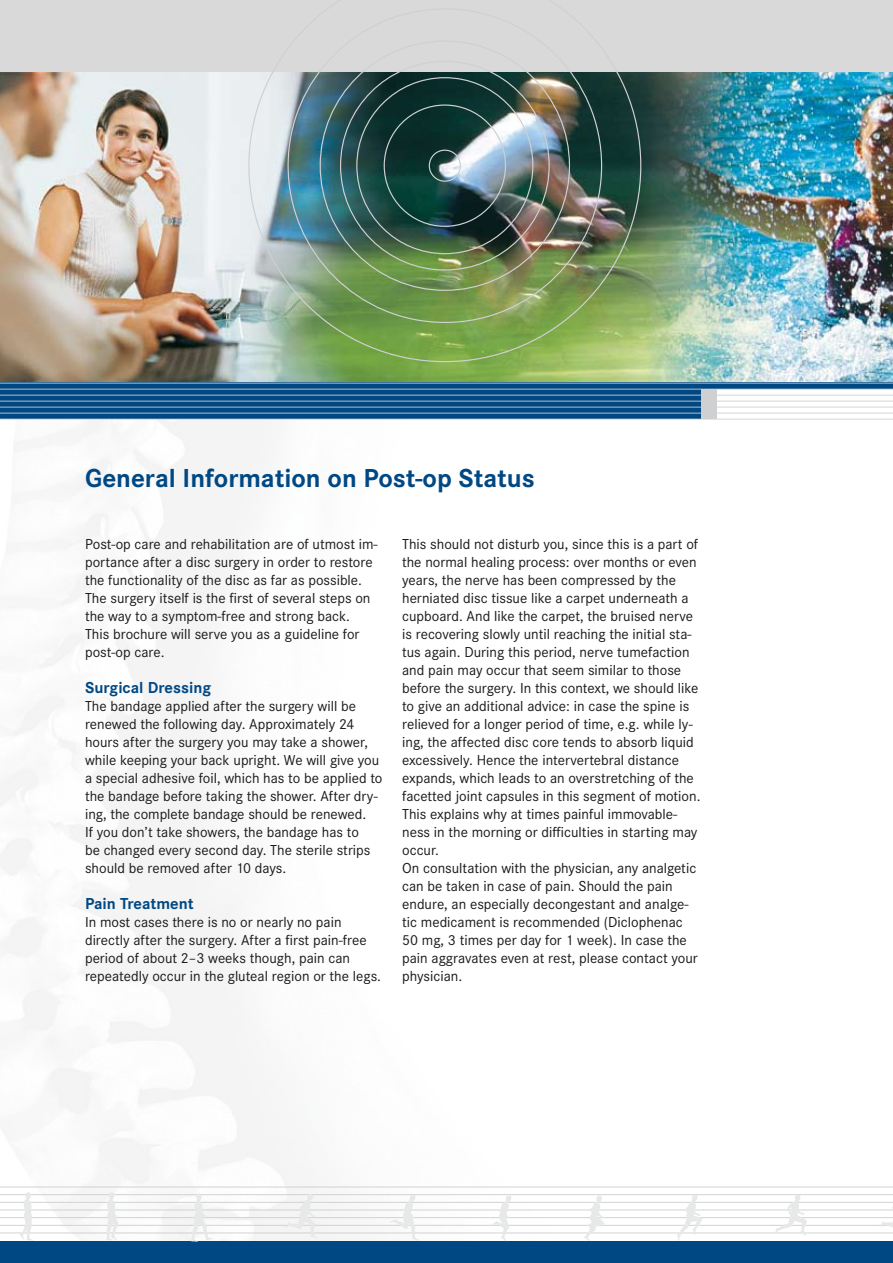
<style>
.page{position:relative;width:893px;height:1263px;background:#fff}
.page>*{position:absolute;margin:0;border:0;box-sizing:border-box;transform-origin:0 0}
.t1{font:700 27px "Corporate S";color:#004884}
.t2{font:700 16.5px "Corporate S";color:#004884}
.t3{font:15px/18px "Corporate S";color:#1a171b}
</style>
<div class="page">
<div style="left:0;top:0;width:893px;height:72px;background:#d9d9da"></div>
<hr style="left:0;top:1202px;width:893px;height:1px;background:#cfd0d1">
<hr style="left:0;top:1209px;width:893px;height:1px;background:#cfd0d1">
<hr style="left:0;top:1194px;width:893px;height:1px;background:#cfd0d1">
<hr style="left:0;top:1217px;width:893px;height:1px;background:#cfd0d1">
<hr style="left:0;top:1225px;width:893px;height:1px;background:#cfd0d1">
<hr style="left:0;top:1232px;width:893px;height:1px;background:#cfd0d1">
<hr style="left:0;top:1186px;width:893px;height:1px;background:#cfd0d1">
<div style="left:0;top:1241px;width:893px;height:22px;background:#004884"></div>
<img style="left:0;top:72px;width:893px;height:311px">
<div style="left:0;top:383px;width:701px;height:36px;background:linear-gradient(to right,#004884,#004884)"></div>
<div style="left:9px;top:383px;width:884px;height:6px;background:#004884"></div>
<hr style="left:0;top:395px;width:893px;height:1px;background:#cfd0d1">
<hr style="left:0;top:401px;width:893px;height:1px;background:#cfd0d1">
<hr style="left:0;top:389px;width:893px;height:1px;background:#cfd0d1">
<hr style="left:0;top:407px;width:893px;height:1px;background:#cfd0d1">
<hr style="left:0;top:413px;width:893px;height:1px;background:#cfd0d1">
<hr style="left:0;top:419px;width:893px;height:1px;background:#cfd0d1">
<hr style="left:0;top:383px;width:893px;height:1px;background:#cfd0d1">
<div style="left:701px;top:389px;width:15px;height:30px;background:#cfd0d1"></div>
<img style="left:248px;top:72px;width:393px;height:290px">
<svg style="left:20px;top:1192px;width:13px;height:49px"></svg>
<svg style="left:106px;top:1192px;width:12px;height:48px"></svg>
<svg style="left:191px;top:1193px;width:22px;height:48px"></svg>
<svg style="left:286px;top:1194px;width:31px;height:44px"></svg>
<svg style="left:390px;top:1195px;width:29px;height:45px"></svg>
<svg style="left:492px;top:1195px;width:19px;height:46px"></svg>
<svg style="left:584px;top:1195px;width:20px;height:46px"></svg>
<svg style="left:677px;top:1194px;width:25px;height:47px"></svg>
<svg style="left:775px;top:1194px;width:32px;height:41px"></svg>
<svg style="left:880px;top:1195px;width:13px;height:39px"></svg>
<h1 class="t1" style="left:85px;top:463px;width:451px">General Information on Post-op Status</h1>
<p class="t3" style="left:85px;top:535px;width:294px">Post-op care and rehabilitation are of utmost im&shy;portance after a disc surgery in order to restore the functionality of the disc as far as possible.<br>The surgery itself is the first of several steps on the way to a symptom-free and strong back.<br>This brochure will serve you as a guideline for post-op care.</p>
<p class="t2" style="left:85px;top:678px;width:128px">Surgical Dressing</p>
<p class="t3" style="left:85px;top:697px;width:299px">The bandage applied after the surgery will be renewed the following day. Approximately 24 hours after the surgery you may take a shower, while keeping your back upright. We will give you a special adhesive foil, which has to be applied to the bandage before taking the shower. After dry&shy;ing, the complete bandage should be renewed.<br>If you don’t take showers, the bandage has to<br>be changed every second day. The sterile strips should be removed after 10 days.</p>
<p class="t2" style="left:85px;top:894px;width:110px">Pain Treatment</p>
<p class="t3" style="left:85px;top:913px;width:298px">In most cases there is no or nearly no pain directly after the surgery. After a first pain-free period of about 2–3 weeks though, pain can repeatedly occur in the gluteal region or the legs.</p>
<p class="t3" style="left:402px;top:535px;width:300px">This should not disturb you, since this is a part of the normal healing process: over months or even years, the nerve has been compressed by the herniated disc tissue like a carpet underneath a cupboard. And like the carpet, the bruised nerve is recovering slowly until reaching the initial sta&shy;tus again. During this period, nerve tumefaction and pain may occur that seem similar to those before the surgery. In this context, we should like to give an additional advice: in case the spine is relieved for a longer period of time, e.g. while ly&shy;ing, the affected disc core tends to absorb liquid excessively. Hence the intervertebral distance expands, which leads to an overstretching of the facetted joint capsules in this segment of motion.<br>This explains why at times painful immovable&shy;ness in the morning or difficulties in starting may occur.<br>On consultation with the physician, any analgetic can be taken in case of pain. Should the pain endure, an especially decongestant and analge&shy;tic medicament is recommended (Diclophenac 50 mg, 3 times per day for 1 week). In case the pain aggravates even at rest, please contact your physician.</p>
</div>
